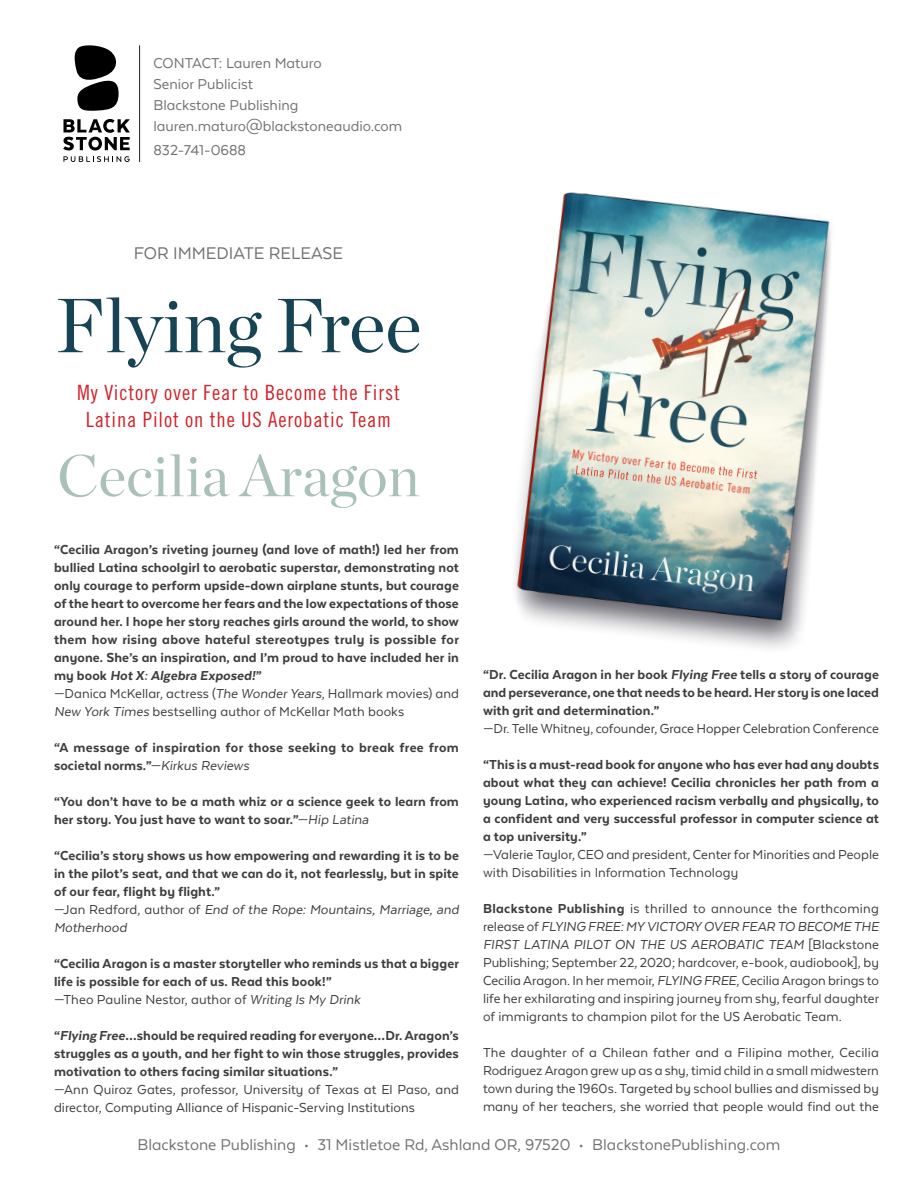
<style>
.page{position:relative;width:918px;height:1188px;background:#fff}
.page>*{position:absolute;margin:0;border:0;box-sizing:border-box;transform-origin:0 0}
.t1{font:76.5px "Chronicle Display";color:#164455}
.t2{font:58.5px "Chronicle Display";color:#aac1b7}
.t3{font:21px "Trade Gothic Cond Eighteen";letter-spacing:.04em;color:#d1232a}
.t4{font:19.5px "Texta Alt";color:#717275}
.t5{font:18px "Texta Alt";color:#717275}
.t6{font:16.5px "Texta Alt";color:#717275}
.ISBNs_Price{font:800 15px/18px "Texta Alt";letter-spacing:.005em;color:#3e3e3f;text-align:justify}
.ISBNs_Price-2{font:15px/18px "Texta Alt";letter-spacing:.005em;color:#3e3e3f}
.ISBNs_Price-3{font:italic 15px/18px "Texta Alt";color:#3e3e3f}
.s1{font-style:italic}
.s2{font-weight:400;font-style:italic}
.s3{font-style:normal}
.s4{font-weight:800}
</style>
<div class="page">
<img style="left:515px;top:192px;width:316px;height:457px">
<svg style="left:74px;top:45px;width:45px;height:66px"></svg>
<svg style="left:63px;top:119px;width:67px;height:43px"></svg>
<hr style="left:139px;top:45px;width:1px;height:117px;background:#231f20">
<p class="t6" style="left:153px;top:55px;width:170px">CONTACT: Lauren Maturo</p>
<p class="t6" style="left:153px;top:76px;width:101px">Senior Publicist</p>
<p class="t6" style="left:153px;top:97px;width:147px">Blackstone Publishing</p>
<p class="t6" style="left:153px;top:118px;width:250px">lauren.maturo@blackstoneaudio.com</p>
<p class="t6" style="left:153px;top:142px;width:94px">832-741-0688</p>
<p class="t4" style="left:134px;top:243px;width:211px">FOR IMMEDIATE RELEASE</p>
<p class="t1" style="left:55px;top:267px;width:368px">Flying Free</p>
<p class="t3" style="left:77px;top:380px;width:324px">My Victory over Fear to Become the First</p>
<p class="t3" style="left:86px;top:407px;width:307px">Latina Pilot on the US Aerobatic Team</p>
<p class="t2" style="left:57px;top:431px;width:364px">Cecilia Aragon</p>
<p class="ISBNs_Price" style="left:54px;top:541px;width:407px">“Cecilia Aragon’s riveting journey (and love of math!) led her from bullied Latina schoolgirl to aerobatic superstar, demonstrating not only courage to perform upside-down airplane stunts, but courage of the heart to overcome her fears and the low expectations of those around her. I hope her story reaches girls around the world, to show them how rising above hateful stereotypes truly is possible for anyone. She’s an inspiration, and I’m proud to have included her in my book <span class="s1">Hot X: Algebra Exposed!</span>”</p>
<p class="ISBNs_Price-2" style="left:54px;top:685px;width:407px">—Danica McKellar, actress (<span class="s1">The Wonder Years</span>, Hallmark movies) and<br><span class="s1">New York Times</span> bestselling author of McKellar Math books</p>
<p class="ISBNs_Price" style="left:54px;top:739px;width:406px">“A message of inspiration for those seeking to break free from societal norms.”<span class="s2">—Kirkus Reviews</span></p>
<p class="ISBNs_Price" style="left:54px;top:793px;width:406px">“You don’t have to be a math whiz or a science geek to learn from her story. You just have to want to soar.”<span class="s2">—Hip Latina</span></p>
<p class="ISBNs_Price" style="left:54px;top:847px;width:406px">“Cecilia’s story shows us how empowering and rewarding it is to be in the pilot’s seat, and that we can do it, not fearlessly, but in spite of our fear, flight by flight.”</p>
<p class="ISBNs_Price-3" style="left:54px;top:901px;width:406px"><span class="s3">—Jan Redford, author of</span> End of the Rope: Mountains, Marriage, and<br>Motherhood</p>
<p class="ISBNs_Price" style="left:54px;top:955px;width:406px">“Cecilia Aragon is a master storyteller who reminds us that a bigger life is possible for each of us. Read this book!”</p>
<p class="ISBNs_Price-2" style="left:54px;top:991px;width:308px">—Theo Pauline Nestor, author of <span class="s1">Writing Is My Drink</span></p>
<p class="ISBNs_Price" style="left:54px;top:1027px;width:406px">“<span class="s1">Flying Free</span>…should be required reading for everyone…Dr. Aragon’s struggles as a youth, and her fight to win those struggles, provides motivation to others facing similar situations.”</p>
<p class="ISBNs_Price-2" style="left:54px;top:1081px;width:406px">—Ann Quiroz Gates, professor, University of Texas at El Paso, and director, Computing Alliance of Hispanic-Serving Institutions</p>
<p class="ISBNs_Price" style="left:483px;top:666px;width:397px">“Dr. Cecilia Aragon in her book <span class="s1">Flying Free</span> tells a story of courage and perseverance, one that needs to be heard. Her story is one laced with grit and determination.”</p>
<p class="ISBNs_Price-2" style="left:483px;top:720px;width:397px">—Dr. Telle Whitney, cofounder, Grace Hopper Celebration Conference</p>
<p class="ISBNs_Price" style="left:483px;top:756px;width:398px">“This is a must-read book for anyone who has ever had any doubts about what they can achieve! Cecilia chronicles her path from a young Latina, who experienced racism verbally and physically, to a confident and very successful professor in computer science at a top university.”</p>
<p class="ISBNs_Price-2" style="left:483px;top:846px;width:398px">—Valerie Taylor, CEO and president, Center for Minorities and People with Disabilities in Information Technology</p>
<p class="ISBNs_Price-2" style="left:483px;top:900px;width:398px;text-align:justify"><span class="s4">Blackstone Publishing</span> is thrilled to announce the forthcoming release of <span class="s1">FLYING FREE: MY VICTORY OVER FEAR TO BECOME THE FIRST LATINA PILOT ON THE US AEROBATIC TEAM</span> [Blackstone Publishing; September 22, 2020; hardcover, e-book, audiobook], by Cecilia Aragon. In her memoir, <span class="s1">FLYING FREE</span>, Cecilia Aragon brings to life her exhilarating and inspiring journey from shy, fearful daughter of immigrants to champion pilot for the US Aerobatic Team.</p>
<p class="ISBNs_Price-2" style="left:483px;top:1044px;width:397px;text-align:justify">The daughter of a Chilean father and a Filipina mother, Cecilia Rodriguez Aragon grew up as a shy, timid child in a small midwestern town during the 1960s. Targeted by school bullies and dismissed by many of her teachers, she worried that people would find out the</p>
<p class="t5" style="left:138px;top:1136px;width:644px">Blackstone Publishing • 31 Mistletoe Rd, Ashland OR, 97520 • BlackstonePublishing.com</p>
</div>
